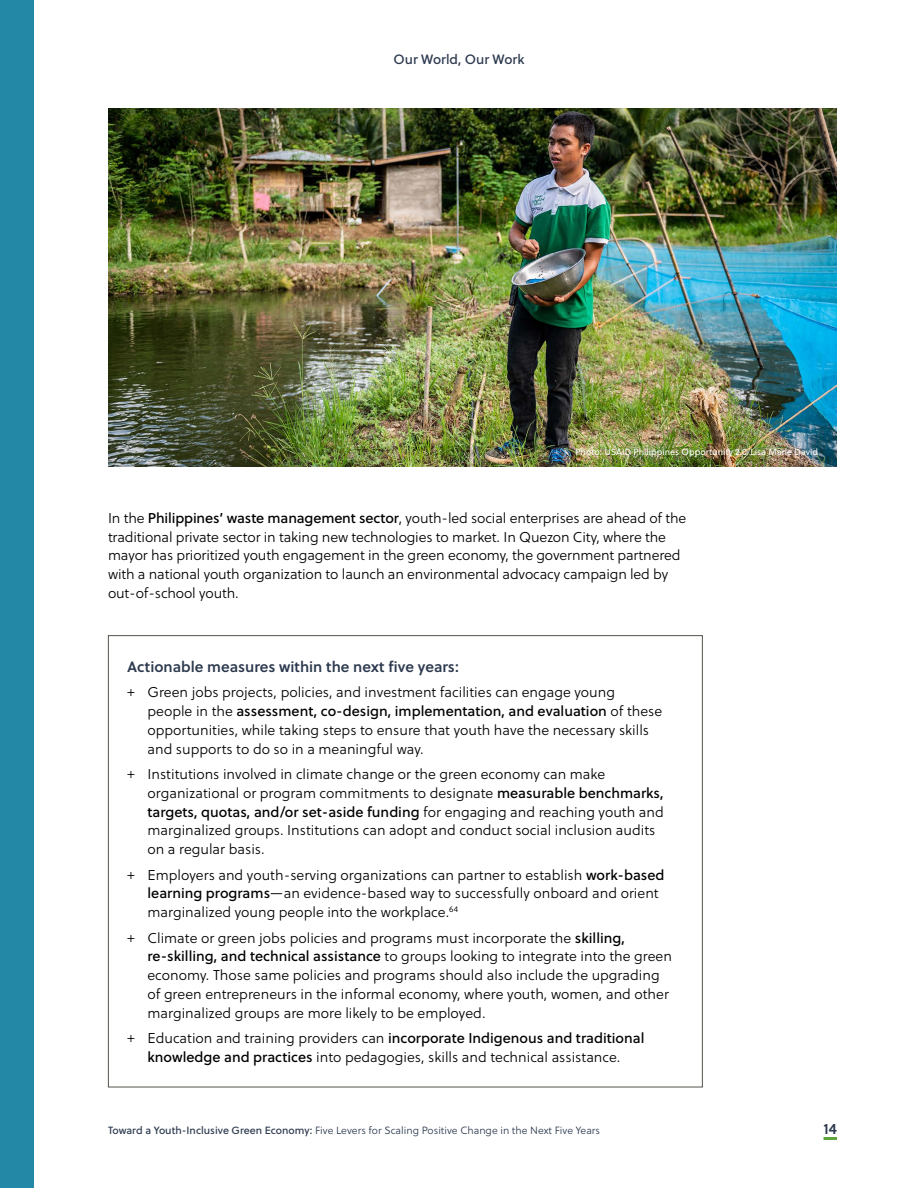
<style>
.page{position:relative;width:918px;height:1188px;background:#fff}
.page>*{position:absolute;margin:0;border:0;box-sizing:border-box;transform-origin:0 0}
.t1{font:15px "Soleil Sb";color:#2c394e}
.t2{font:14.25px/18.8px "Soleil Lt";color:#000}
.t3{font:14.25px "Soleil Bk";color:#000}
.t4{font:13.5px "Soleil Bk";color:#2c394e}
.t5{font:10.5px "Soleil Lt";color:#2c394e}
.t6{font:9px "Soleil";color:#fff}
.s1{font-family:"Soleil Bk"}
.s2{font-family:"Soleil Lt"}
</style>
<div class="page">
<svg style="left:824px;top:1137px;width:13px;height:3px"></svg>
<div style="left:0;top:0;width:34px;height:1188px;background:#2387a6"></div>
<img style="left:108px;top:108px;width:729px;height:358px">
<p class="t4" style="left:393px;top:49px;width:133px">Our World, Our Work</p>
<p class="t6" style="left:575px;top:445px;width:244px">Photo: USAID Philippines Opportunity 2.0/Lisa Marie David</p>
<p class="t2" style="left:108px;top:508px;width:580px">In the <span class="s1">Philippines’ waste management sector</span>, youth-led social enterprises are ahead of the traditional private sector in taking new technologies to market. In Quezon City, where the mayor has prioritized youth engagement in the green economy, the government partnered with a national youth organization to launch an environmental advocacy campaign led by out-of-school youth.</p>
<p class="t1" style="left:127px;top:655px;width:333px">Actionable measures within the next five years:</p>
<p class="t2" style="left:127px;top:683px;width:489px">+ Green jobs projects, policies, and investment facilities can engage young</p>
<p class="t3" style="left:148px;top:700px;width:516px"><span class="s2">people in the</span> assessment, co-design, implementation, and evaluation <span class="s2">of these</span></p>
<p class="t2" style="left:148px;top:720px;width:503px">opportunities, while taking steps to ensure that youth have the necessary skills and supports to do so in a meaningful way.</p>
<p class="t2" style="left:148px;top:765px;width:518px;text-indent:-20px">+ Institutions involved in climate change or the green economy can make organizational or program commitments to designate <span class="s1">measurable benchmarks,</span></p>
<p class="t3" style="left:148px;top:801px;width:518px">targets, quotas, and/or set-aside funding <span class="s2">for engaging and reaching youth and</span></p>
<p class="t2" style="left:148px;top:821px;width:509px">marginalized groups. Institutions can adopt and conduct social inclusion audits on a regular basis.</p>
<p class="t2" style="left:148px;top:865px;width:518px;text-indent:-20px">+ Employers and youth-serving organizations can partner to establish <span class="s1">work-based learning programs</span>—an evidence-based way to successfully onboard and orient marginalized young people into the workplace.<sup>64</sup></p>
<p class="t2" style="left:148px;top:928px;width:526px;text-indent:-20px">+ Climate or green jobs policies and programs must incorporate the <span class="s1">skilling, re-skilling, and technical assistance</span> to groups looking to integrate into the green economy. Those same policies and programs should also include the upgrading of green entrepreneurs in the informal economy, where youth, women, and other marginalized groups are more likely to be employed.</p>
<p class="t3" style="left:127px;top:1027px;width:519px"><span class="s2">+ Education and training providers can</span> incorporate Indigenous and traditional</p>
<p class="t2" style="left:148px;top:1047px;width:475px"><span class="s1">knowledge and practices</span> into pedagogies, skills and technical assistance.</p>
<p class="t5" style="left:108px;top:1123px;width:494px"><span class="s1">Toward a Youth-Inclusive Green Economy:</span> Five Levers for Scaling Positive Change in the Next Five Years</p>
<p class="t1" style="left:824px;top:1117px;width:15px">14</p>
</div>
